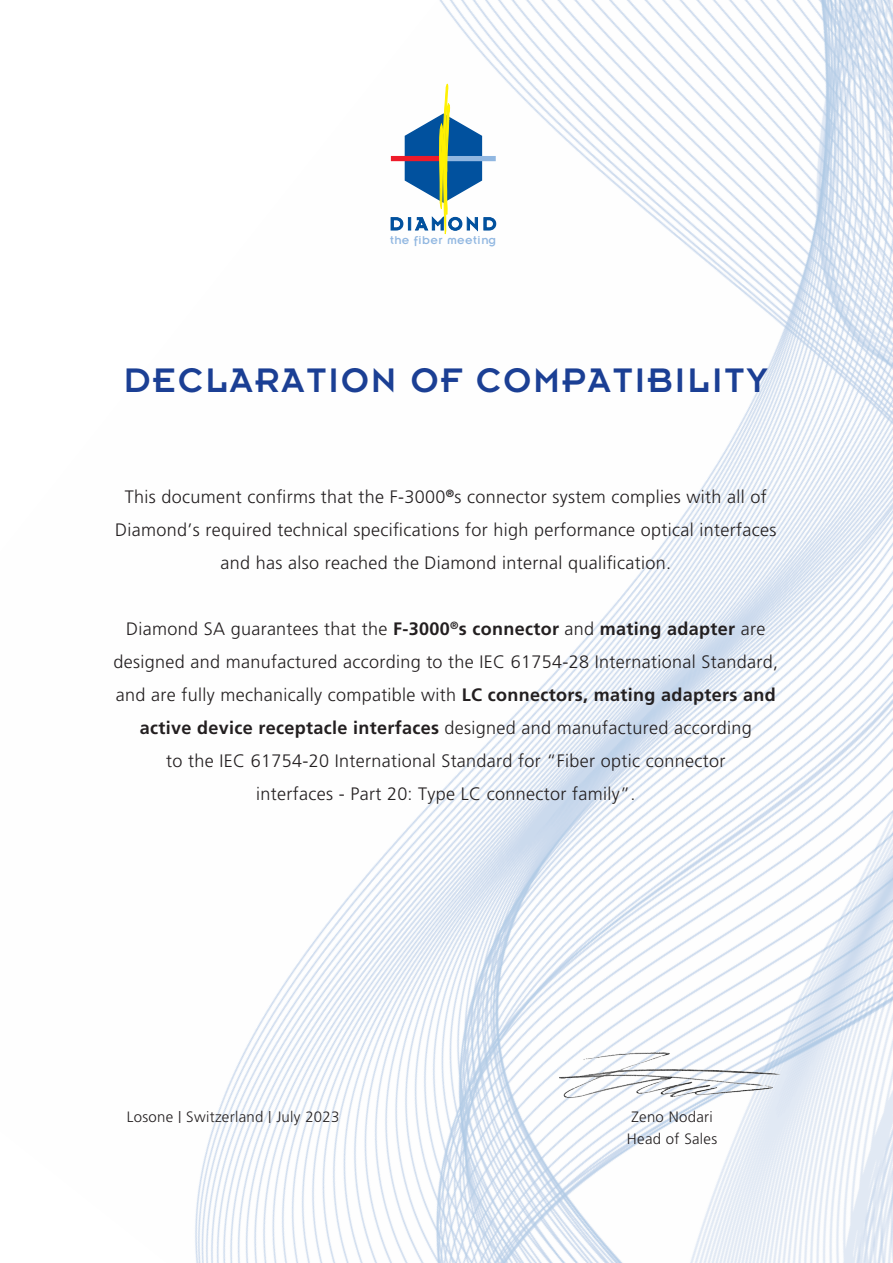
<style>
.page{position:relative;width:893px;height:1263px;background:#fff}
.page>*{position:absolute;margin:0;border:0;box-sizing:border-box;transform-origin:0 0}
.t1{font:37.5px "Insignia";letter-spacing:.06em;color:#1b3f94}
.t2{font:300 18px/33px "Frutiger LT Std";letter-spacing:.02em;color:#231f20;text-align:center}
.t3{font:300 15px/22.5px "Frutiger LT Std";letter-spacing:.02em;color:#231f20}
.t4{font:12.45px "Insignia";letter-spacing:.04em;color:#91b7e1}
.s1{font-weight:700}
.s2{font-size:12px}
</style>
<div class="page">
<img style="left:195px;top:0;width:698px;height:1263px">
<svg style="left:390px;top:84px;width:106px;height:151px"></svg>
<img style="left:547px;top:1032px;width:256px;height:90px">
<p class="t4" style="left:390px;top:234px;width:108px">the fiber meeting</p>
<h1 class="t1" style="left:124px;top:361px;width:646px">DECLARATION OF COMPATIBILITY</h1>
<p class="t2" style="left:115px;top:481px;width:663px">This document confirms that the F-3000<sup>®</sup>s connector system complies with all of<br>Diamond’s required technical specifications for high performance optical interfaces and has also reached the Diamond internal qualification.</p>
<p class="t2" style="left:114px;top:613px;width:666px">Diamond SA guarantees that the <span class="s1">F-3000</span><sup>®</sup><span class="s1">s connector</span> and <span class="s1">mating adapter</span> are designed and manufactured according to the IEC 61754-28 International Standard, and are fully mechanically compatible with <span class="s1">LC connectors, mating adapters and active device receptacle interfaces</span> designed and manufactured according<br>to the IEC 61754-20 International Standard for “Fiber optic connector<br>interfaces - Part 20: Type LC connector family”.</p>
<p class="t3" style="left:127px;top:1105px;width:214px">Losone <span class="s2">|</span> Switzerland <span class="s2">|</span> July 2023</p>
<p class="t3" style="left:627px;top:1106px;width:92px">Zeno Nodari<br>Head of Sales</p>
</div>
